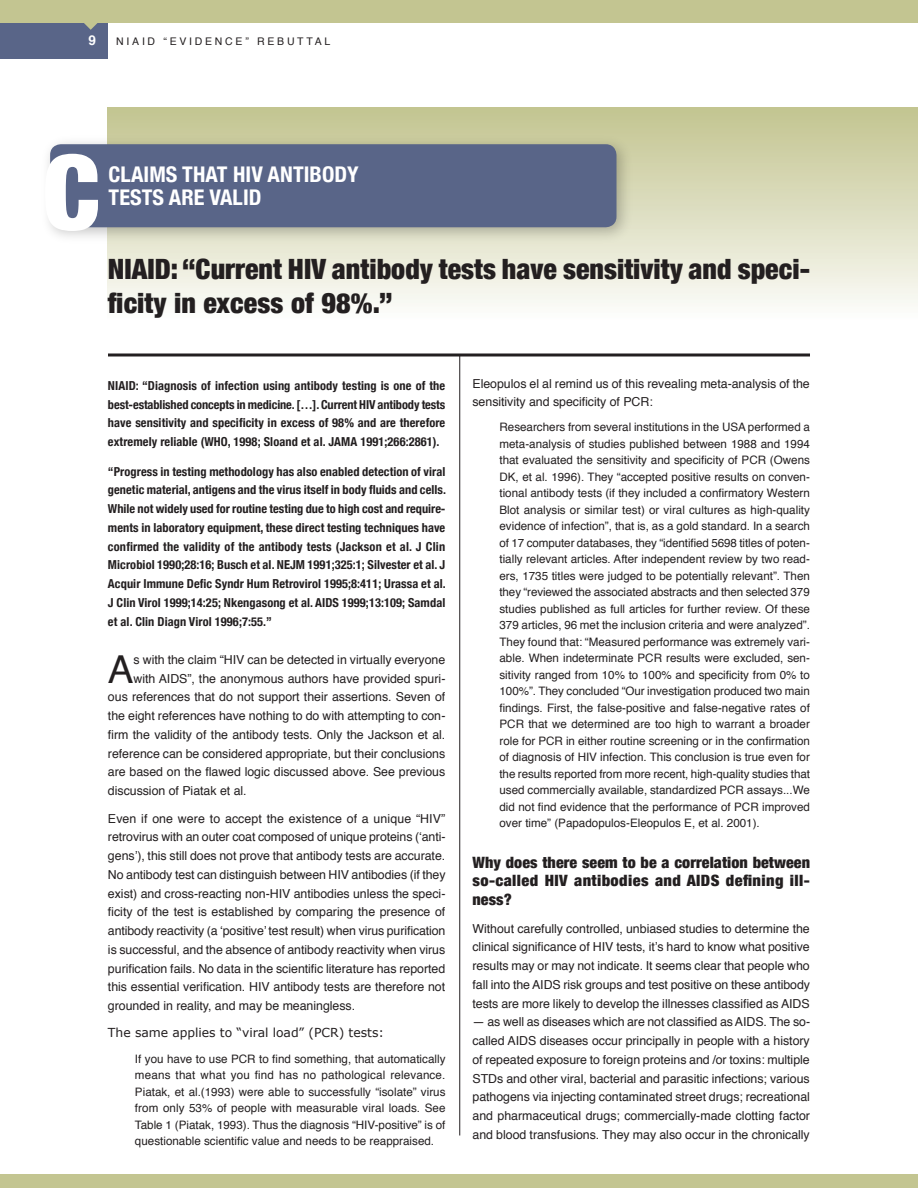
<style>
.page{position:relative;width:918px;height:1188px;background:#fff}
.page>*{position:absolute;margin:0;border:0;box-sizing:border-box;transform-origin:0 0}
.t1{font:900 condensed 104.55px "Helvetica Neue";color:#fff}
.t2{font:38.55px "Helvetica";color:#231f20}
.t3{font:900 condensed 28.05px/33.6px "Helvetica Neue";color:#231f20}
.t4{font:700 condensed 21.6px/22.5px "Helvetica Neue";letter-spacing:.005em;color:#fff}
.t5{font:900 condensed 15.6px/18.8px "Helvetica Neue";letter-spacing:.025em;color:#231f20;text-align:justify}
.t6{font:700 13.5px "Helvetica";color:#fff}
.t7{font:12.45px/18.8px "Helvetica";letter-spacing:-.005em;color:#231f20;text-align:justify}
.t8{font:700 condensed 12.45px/18.8px "Helvetica Neue";letter-spacing:.005em;color:#231f20;text-align:justify}
.t9{font:12.45px "Verdana";letter-spacing:-.005em;color:#231f20}
.t10{font:11.7px/16.5px "Helvetica";color:#231f20;text-align:justify}
.t11{font:10.5px "Helvetica";letter-spacing:.26em;color:#231f20}
</style>
<div class="page">
<div style="left:0;top:22px;width:108px;height:36px;background:#596588"></div>
<div style="left:0;top:0;width:918px;height:22px;background:#c3c591"></div>
<svg style="left:83px;top:22px;width:16px;height:8px"></svg>
<hr style="left:459px;top:108px;width:1px;height:1028px;background:#231f20">
<div style="left:0;top:1175px;width:918px;height:13px;background:#c3c591"></div>
<div style="left:452px;top:318px;width:22px;height:37px;background:#fff"></div>
<div style="left:108px;top:108px;width:810px;height:211px;background:linear-gradient(to bottom,#c2c38f,#fcfcf9)"></div>
<div style="left:40px;top:134px;width:594px;height:111px;background:#000;opacity:.25"></div>
<div style="left:50px;top:144px;width:567px;height:83px;background:#596588"></div>
<hr style="left:108px;top:353px;width:702px;height:3px;background:#231f20">
<p class="t6" style="left:88px;top:31px;width:9px">9</p>
<p class="t11" style="left:116px;top:34px;width:216px">NIAID “EVIDENCE” REBUTTAL</p>
<h1 class="t1" style="left:43px;top:128px;width:59px">C</h1>
<h3 class="t4" style="left:109px;top:163px;width:252px">CLAIMS THAT HIV ANTIBODY<br>TESTS ARE VALID</h3>
<h3 class="t3" style="left:108px;top:252px;width:704px">NIAID: “Current HIV antibody tests have sensitivity and speci&shy;ficity in excess of 98%.”</h3>
<p class="t8" style="left:108px;top:376px;width:339px">NIAID: “Diagnosis of infection using antibody testing is one of the best-established concepts in medicine. […]. Current HIV antibody tests have sensitivity and specificity in excess of 98% and are therefore extremely reliable (WHO, 1998; Sloand et al. JAMA 1991;266:2861).</p>
<p class="t8" style="left:108px;top:462px;width:340px">“Progress in testing methodology has also enabled detection of viral genetic material, antigens and the virus itself in body fluids and cells.<br>While not widely used for routine testing due to high cost and require&shy;ments in laboratory equipment, these direct testing techniques have confirmed the validity of the antibody tests (Jackson et al. J Clin Microbiol 1990;28:16; Busch et al. NEJM 1991;325:1; Silvester et al. J Acquir Immune Defic Syndr Hum Retrovirol 1995;8:411; Urassa et al.<br>J Clin Virol 1999;14:25; Nkengasong et al. AIDS 1999;13:109; Samdal et al. Clin Diagn Virol 1996;7:55.”</p>
<h2 class="t2" style="left:108px;top:643px;width:27px">A</h2>
<p class="t7" style="left:134px;top:651px;width:313px">s with the claim “HIV can be detected in virtually everyone</p>
<p class="t7" style="left:134px;top:670px;width:313px">with AIDS”, the anonymous authors have provided spuri-</p>
<p class="t7" style="left:108px;top:688px;width:339px">ous references that do not support their assertions. Seven of</p>
<p class="t7" style="left:108px;top:707px;width:339px">the eight references have nothing to do with attempting to con-</p>
<p class="t7" style="left:108px;top:726px;width:339px">firm the validity of the antibody tests. Only the Jackson et al.</p>
<p class="t7" style="left:108px;top:745px;width:339px">reference can be considered appropriate, but their conclusions</p>
<p class="t7" style="left:108px;top:763px;width:339px">are based on the flawed logic discussed above. See previous</p>
<p class="t7" style="left:108px;top:782px;width:140px">discussion of Piatak et al.</p>
<p class="t7" style="left:108px;top:810px;width:339px">Even if one were to accept the existence of a unique “HIV” retrovirus with an outer coat composed of unique proteins (ʻanti&shy;gensʼ), this still does not prove that antibody tests are accurate.<br>No antibody test can distinguish between HIV antibodies (if they exist) and cross-reacting non-HIV antibodies unless the speci&shy;ficity of the test is established by comparing the presence of antibody reactivity (a ʻpositiveʼ test result) when virus purification is successful, and the absence of antibody reactivity when virus purification fails. No data in the scientific literature has reported this essential verification. HIV antibody tests are therefore not grounded in reality, and may be meaningless.</p>
<p class="t9" style="left:108px;top:1025px;width:278px">The same applies to “viral load” (PCR) tests:</p>
<p class="t10" style="left:135px;top:1051px;width:312px">If you have to use PCR to find something, that automatically means that what you find has no pathological relevance.<br>Piatak, et al.(1993) were able to successfully “isolate” virus from only 53% of people with measurable viral loads. See Table 1 (Piatak, 1993). Thus the diagnosis “HIV-positive” is of questionable scientific value and needs to be reappraised.</p>
<p class="t7" style="left:473px;top:375px;width:339px">Eleopulos el al remind us of this revealing meta-analysis of the sensitivity and specificity of PCR:</p>
<p class="t10" style="left:500px;top:420px;width:312px">Researchers from several institutions in the USA performed a meta-analysis of studies published between 1988 and 1994 that evaluated the sensitivity and specificity of PCR (Owens DK, et al. 1996). They “accepted positive results on conven&shy;tional antibody tests (if they included a confirmatory Western Blot analysis or similar test) or viral cultures as high-quality evidence of infection”, that is, as a gold standard. In a search of 17 computer databases, they “identified 5698 titles of poten&shy;tially relevant articles. After independent review by two read&shy;ers, 1735 titles were judged to be potentially relevant”. Then they “reviewed the associated abstracts and then selected 379 studies published as full articles for further review. Of these 379 articles, 96 met the inclusion criteria and were analyzed”.<br>They found that: “Measured performance was extremely vari&shy;able. When indeterminate PCR results were excluded, sen&shy;sitivity ranged from 10% to 100% and specificity from 0% to 100%”. They concluded “Our investigation produced two main findings. First, the false-positive and false-negative rates of PCR that we determined are too high to warrant a broader role for PCR in either routine screening or in the confirmation of diagnosis of HIV infection. This conclusion is true even for the results reported from more recent, high-quality studies that used commercially available, standardized PCR assays...We did not find evidence that the performance of PCR improved over time” (Papadopulos-Eleopulos E, et al. 2001).</p>
<p class="t5" style="left:473px;top:853px;width:339px">Why does there seem to be a correlation between so-called HIV antibodies and AIDS defining ill&shy;ness?</p>
<p class="t7" style="left:473px;top:920px;width:339px">Without carefully controlled, unbiased studies to determine the clinical significance of HIV tests, itʼs hard to know what positive results may or may not indicate. It seems clear that people who fall into the AIDS risk groups and test positive on these antibody tests are more likely to develop the illnesses classified as AIDS</p>
<p class="t7" style="left:473px;top:1013px;width:339px">— as well as diseases which are not classified as AIDS. The so&shy;called AIDS diseases occur principally in people with a history of repeated exposure to foreign proteins and /or toxins: multiple STDs and other viral, bacterial and parasitic infections; various pathogens via injecting contaminated street drugs; recreational and pharmaceutical drugs; commercially-made clotting factor and blood transfusions. They may also occur in the chronically</p>
</div>
